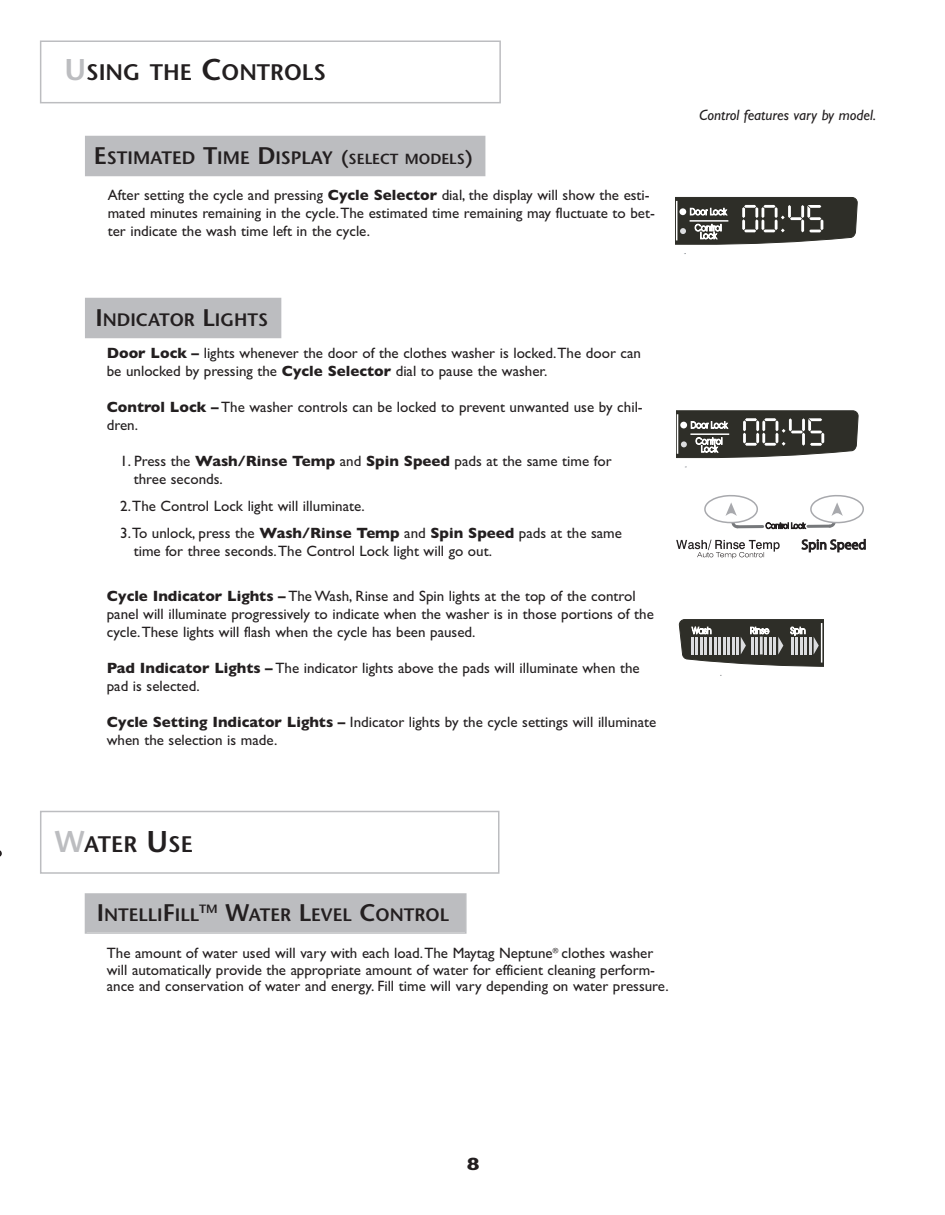
<style>
.page{position:relative;width:945px;height:1215px;background:#fff}
.page>*{position:absolute;margin:0;border:0;box-sizing:border-box;transform-origin:0 0}
.t1{font:600 22.5px "Stone Sans";color:#231f20}
.t2{font:600 18px "Stone Sans";color:#231f20}
.t3{font:700 18px "Gill Sans";color:#231f20;scale:1.2 1}
.t4{font:15px/18px "Gill Sans";color:#231f20}
.t5{font:italic 15px "Gill Sans";color:#231f20}
.s1{font-size:30px;color:#bcbdc0}
.s2{font-size:30px}
.s3{font-size:24px}
.s4{font-size:19.5px}
.s5{font-size:14.7px}
.s6{font-weight:700}
</style>
<div class="page">
<div style="left:40px;top:811px;width:460px;height:63px;border:2px solid #bcbdc0"></div>
<div style="left:40px;top:41px;width:461px;height:62px;border:2px solid #bcbdc0"></div>
<div style="left:86px;top:299px;width:194px;height:38px;background:#bcbdc0"></div>
<div style="left:85px;top:298px;width:196px;height:40px;border:2px solid #bcbdc0"></div>
<div style="left:86px;top:137px;width:398px;height:38px;background:#bcbdc0"></div>
<div style="left:85px;top:136px;width:400px;height:40px;border:2px solid #bcbdc0"></div>
<svg style="left:675px;top:197px;width:183px;height:48px;background:#565651"></svg>
<svg style="left:0;top:850px;width:2px;height:7px"></svg>
<svg style="left:679px;top:619px;width:145px;height:48px;background:#686865"></svg>
<hr style="left:723px;top:637px;width:3px;height:18px;background:#dcdddf">
<svg style="left:676px;top:410px;width:183px;height:49px;background:#595954"></svg>
<hr style="left:738px;top:525px;width:25px;height:3px;background:#76787b">
<svg style="left:766px;top:495px;width:98px;height:34px"></svg>
<svg style="left:704px;top:495px;width:55px;height:34px"></svg>
<svg style="left:676px;top:540px;width:104px;height:19px"></svg>
<svg style="left:802px;top:539px;width:64px;height:13px"></svg>
<div style="left:86px;top:895px;width:379px;height:37px;background:#bcbdc0"></div>
<div style="left:85px;top:893px;width:382px;height:41px;border:2px solid #bcbdc0"></div>
<h1 class="t1" style="left:64px;top:63px;width:263px"><span class="s1">U</span>SING THE <span class="s2">C</span>ONTROLS</h1>
<p class="t2" style="left:94px;top:151px;width:381px"><span class="s3">E</span>STIMATED <span class="s3">T</span>IME <span class="s3">D</span>ISPLAY <span class="s4">(</span><span class="s5">SELECT MODELS</span><span class="s4">)</span></p>
<p class="t4" style="left:108px;top:185px;width:549px">After setting the cycle and pressing <span class="s6">Cycle Selector</span> dial, the display will show the esti&shy;mated minutes remaining in the cycle.The estimated time remaining may fluctuate to bet&shy;ter indicate the wash time left in the cycle.</p>
<p class="t2" style="left:95px;top:313px;width:174px"><span class="s3">I</span>NDICATOR <span class="s3">L</span>IGHTS</p>
<p class="t4" style="left:107px;top:344px;width:536px"><span class="s6">Door Lock –</span> lights whenever the door of the clothes washer is locked.The door can be unlocked by pressing the <span class="s6">Cycle Selector</span> dial to pause the washer.</p>
<p class="t4" style="left:107px;top:398px;width:538px"><span class="s6">Control Lock –</span> The washer controls can be locked to prevent unwanted use by chil&shy;dren.</p>
<p class="t4" style="left:134px;top:452px;width:479px;text-indent:-13px">1. Press the <span class="s6">Wash/Rinse Temp</span> and <span class="s6">Spin Speed</span> pads at the same time for three seconds.</p>
<p class="t4" style="left:120px;top:492px;width:503px;line-height:27px">2.The Control Lock light will illuminate.<br>3.To unlock, press the <span class="s6">Wash/Rinse Temp</span> and <span class="s6">Spin Speed</span> pads at the same</p>
<p class="t4" style="left:134px;top:542px;width:360px">time for three seconds.The Control Lock light will go out.</p>
<p class="t4" style="left:107px;top:587px;width:549px"><span class="s6">Cycle Indicator Lights –</span> The Wash, Rinse and Spin lights at the top of the control panel will illuminate progressively to indicate when the washer is in those portions of the cycle.These lights will flash when the cycle has been paused.</p>
<p class="t4" style="left:107px;top:659px;width:534px"><span class="s6">Pad Indicator Lights –</span> The indicator lights above the pads will illuminate when the pad is selected.</p>
<p class="t4" style="left:107px;top:713px;width:551px"><span class="s6">Cycle Setting Indicator Lights –</span> Indicator lights by the cycle settings will illuminate when the selection is made.</p>
<p class="t5" style="left:699px;top:106px;width:178px">Control features vary by model.</p>
<h1 class="t1" style="left:55px;top:836px;width:140px"><span class="s1">W</span>ATER <span class="s2">U</span>SE</h1>
<p class="t2" style="left:97px;top:908px;width:354px"><span class="s3">I</span>NTELLI<span class="s3">F</span>ILL<sup>TM</sup> <span class="s3">W</span>ATER <span class="s3">L</span>EVEL <span class="s3">C</span>ONTROL</p>
<p class="t4" style="left:107px;top:945px;width:563px;line-height:16.5px">The amount of water used will vary with each load.The Maytag Neptune<sup>®</sup> clothes washer will automatically provide the appropriate amount of water for efficient cleaning perform&shy;ance and conservation of water and energy. Fill time will vary depending on water pressure.</p>
<p class="t3" style="left:467px;top:1154px;width:12px">8</p>
</div>
